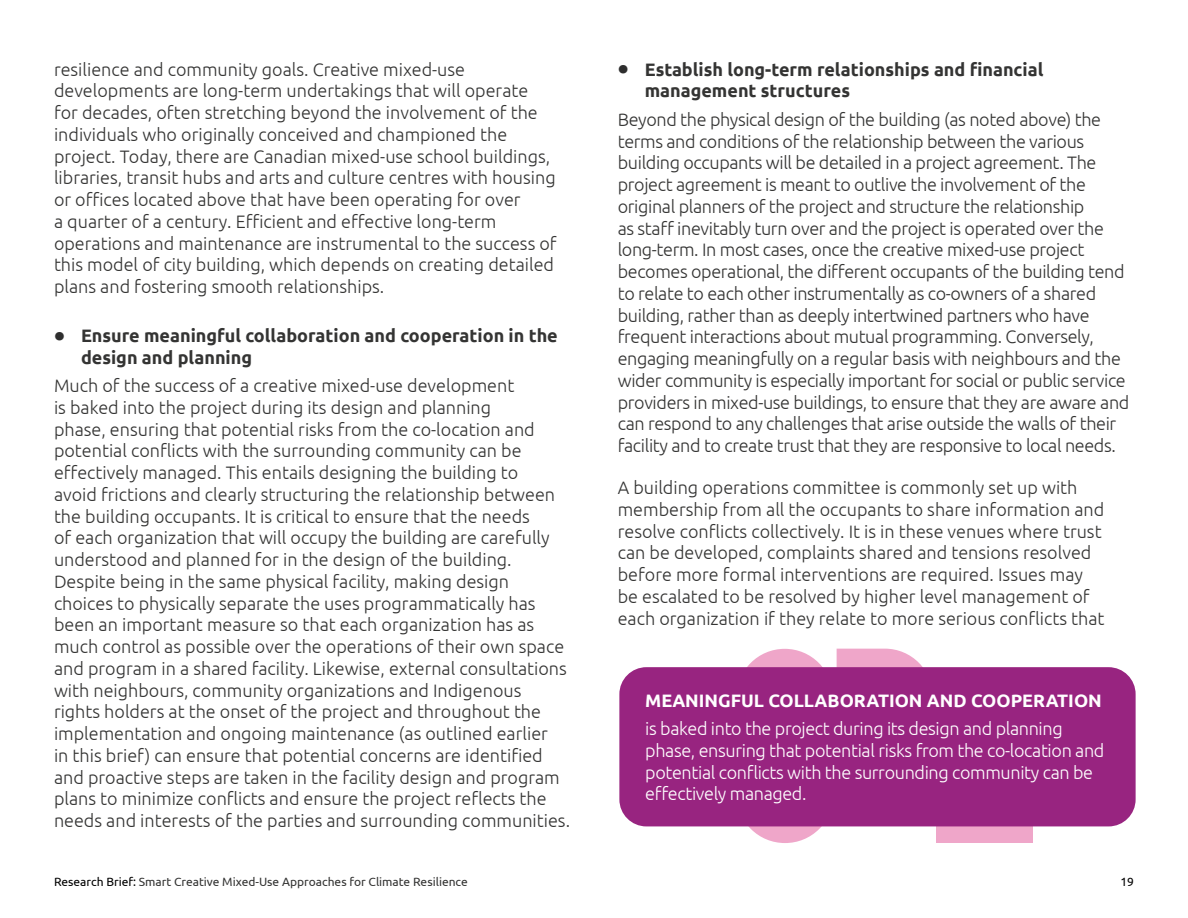
<style>
.page{position:relative;width:1188px;height:918px;background:#fff}
.page>*{position:absolute;margin:0;border:0;box-sizing:border-box;transform-origin:0 0}
.Body_Copy_1{font:300 18px/21.8px "Ubuntu";color:#343433}
.Body_Copy_1-2{font:300 18px/21.8px "Ubuntu";letter-spacing:-.02em;color:#343433}
.Body_Copy_1-3{font:300 18px/21.8px "Ubuntu";letter-spacing:-.02em;color:#fff}
.t1{font:700 18px/21.8px "Ubuntu";color:#343433}
.Head_Level_4{font:700 18px "Ubuntu";color:#fff}
.Page_Numbers{font:12px "Ubuntu";color:#343433}
.Page_Numbers-2{font:12px "Ubuntu";color:#000}
.s1{font-size:30px;color:#2e2e2e}
.s2{color:#000}
</style>
<div class="page">
<div style="left:936px;top:748px;width:96px;height:95px;background:#efa6c9"></div>
<svg style="left:737px;top:649px;width:196px;height:194px"></svg>
<div style="left:619px;top:667px;width:517px;height:159px;background:#982480;border-radius:27px"></div>
<p class="Body_Copy_1" style="left:54px;top:58px;width:504px">resilience and community goals. Creative mixed-use developments are long-term undertakings that will operate for decades, often stretching beyond the involvement of the individuals who originally conceived and championed the project. Today, there are Canadian mixed-use school buildings, libraries, transit hubs and arts and culture centres with housing or offices located above that have been operating for over<br>a quarter of a century. Efficient and effective long-term operations and maintenance are instrumental to the success of this model of city building, which depends on creating detailed plans and fostering smooth relationships.</p>
<p class="t1" style="left:81px;top:324px;width:478px;text-indent:-27px"><span class="s1">•</span> Ensure meaningful collaboration and cooperation in the design and planning</p>
<p class="Body_Copy_1" style="left:54px;top:375px;width:518px">Much of the success of a creative mixed-use development<br>is baked into the project during its design and planning<br>phase, ensuring that potential risks from the co-location and potential conflicts with the surrounding community can be effectively managed. This entails designing the building to<br>avoid frictions and clearly structuring the relationship between the building occupants. It is critical to ensure that the needs<br>of each organization that will occupy the building are carefully understood and planned for in the design of the building.<br>Despite being in the same physical facility, making design choices to physically separate the uses programmatically has been an important measure so that each organization has as much control as possible over the operations of their own space and program in a shared facility. Likewise, external consultations with neighbours, community organizations and Indigenous rights holders at the onset of the project and throughout the implementation and ongoing maintenance (as outlined earlier<br>in this brief) can ensure that potential concerns are identified and proactive steps are taken in the facility design and program plans to minimize conflicts and ensure the project reflects the needs and interests of the parties and surrounding communities.</p>
<p class="t1" style="left:645px;top:58px;width:400px;text-indent:-27px"><span class="s1">•</span> Establish long-term relationships and financial management structures</p>
<p class="Body_Copy_1-2" style="left:618px;top:108px;width:513px">Beyond the physical design of the building (as noted above) the terms and conditions of the relationship between the various building occupants will be detailed in a project agreement. The project agreement is meant to outlive the involvement of the original planners of the project and structure the relationship<br>as staff inevitably turn over and the project is operated over the long-term. In most cases, once the creative mixed-use project becomes operational, the different occupants of the building tend to relate to each other instrumentally as co-owners of a shared building, rather than as deeply intertwined partners who have frequent interactions about mutual programming. Conversely, engaging meaningfully on a regular basis with neighbours and the wider community is especially important for social or public service providers in mixed-use buildings, to ensure that they are aware and can respond to any challenges that arise outside the walls of their facility and to create trust that they are responsive to local needs.</p>
<p class="Body_Copy_1" style="left:618px;top:476px;width:488px">A building operations committee is commonly set up with membership from all the occupants to share information and resolve conflicts collectively. It is in these venues where trust can be developed, complaints shared and tensions resolved before more formal interventions are required. Issues may be escalated to be resolved by higher level management of each organization if they relate to more serious conflicts that</p>
<p class="Head_Level_4" style="left:645px;top:689px;width:458px">MEANINGFUL COLLABORATION AND COOPERATION</p>
<p class="Body_Copy_1-3" style="left:645px;top:717px;width:461px">is baked into the project during its design and planning phase, ensuring that potential risks from the co-location and potential conflicts with the surrounding community can be effectively managed.</p>
<p class="Page_Numbers" style="left:54px;top:874px;width:415px"><span class="s2">Research Brief:</span> Smart Creative Mixed-Use Approaches for Climate Resilience</p>
<p class="Page_Numbers-2" style="left:1120px;top:874px;width:15px">19</p>
</div>
